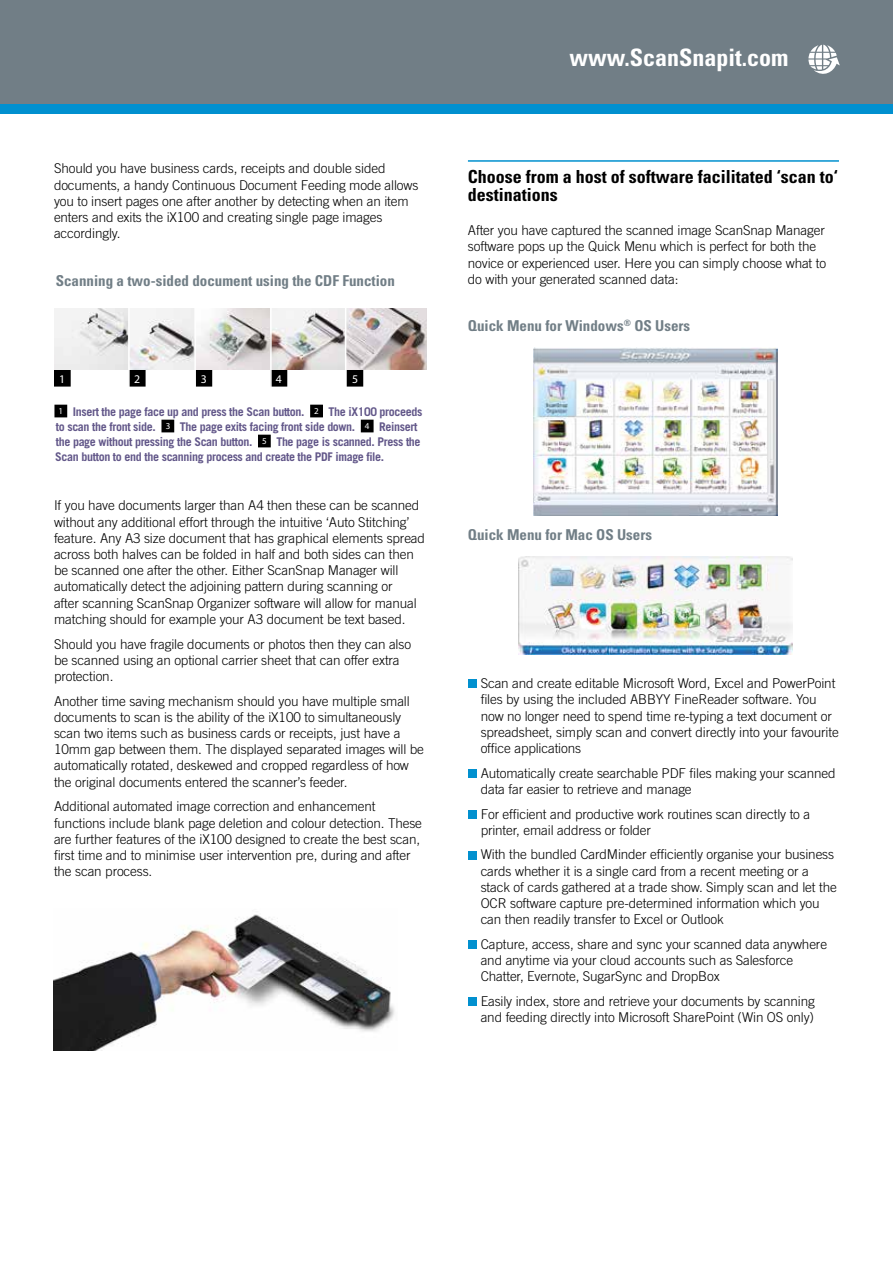
<style>
.page{position:relative;width:893px;height:1263px;background:#fff}
.page>*{position:absolute;margin:0;border:0;box-sizing:border-box;transform-origin:0 0}
.t1{font:700 condensed 24px "Univers";color:#fff}
.t2{font:700 condensed 18px/18px "Univers";color:#000}
.t3{font:700 condensed 15px "Univers";color:#717e86}
.t4{font:300 13.5px/16.2px "Trade Gothic";letter-spacing:-.01em;color:#000}
.t5{font:700 12px/15px "Trade Gothic";letter-spacing:-.03em;color:#625789}
.t6{font:11.85px "Myriad Pro";color:#fff}
.s1{font-family:"Myriad Pro";font-weight:400;font-size:9px;color:#fff}
</style>
<div class="page">
<div style="left:0;top:0;width:893px;height:113px;background:#0190cf"></div>
<div style="left:0;top:0;width:893px;height:104px;background:#717e86"></div>
<svg style="left:808px;top:45px;width:32px;height:29px"></svg>
<hr style="left:468px;top:160px;width:371px;height:2px;background:#0190cf">
<img style="left:518px;top:556px;width:274px;height:99px">
<img style="left:534px;top:347px;width:243px;height:169px">
<div style="left:468px;top:680px;width:8px;height:8px;background:#0190cf"></div>
<div style="left:468px;top:769px;width:8px;height:9px;background:#0190cf"></div>
<div style="left:468px;top:810px;width:8px;height:8px;background:#0190cf"></div>
<div style="left:468px;top:851px;width:8px;height:8px;background:#0190cf"></div>
<div style="left:468px;top:940px;width:8px;height:9px;background:#0190cf"></div>
<div style="left:468px;top:997px;width:8px;height:9px;background:#0190cf"></div>
<img style="left:53px;top:914px;width:342px;height:137px">
<div style="left:55px;top:405px;width:11px;height:12px;background:#000"></div>
<div style="left:54px;top:405px;width:13px;height:12px;border:2px solid #000"></div>
<div style="left:311px;top:405px;width:11px;height:12px;background:#000"></div>
<div style="left:310px;top:405px;width:13px;height:12px;border:2px solid #000"></div>
<div style="left:162px;top:420px;width:11px;height:12px;background:#000"></div>
<div style="left:161px;top:420px;width:13px;height:12px;border:2px solid #000"></div>
<div style="left:362px;top:420px;width:11px;height:12px;background:#000"></div>
<div style="left:361px;top:420px;width:13px;height:12px;border:2px solid #000"></div>
<div style="left:259px;top:435px;width:11px;height:12px;background:#000"></div>
<div style="left:258px;top:435px;width:13px;height:12px;border:2px solid #000"></div>
<div style="left:55px;top:371px;width:15px;height:15px;background:#000"></div>
<div style="left:54px;top:370px;width:17px;height:17px;border:2px solid #000"></div>
<img style="left:54px;top:308px;width:74px;height:62px">
<div style="left:130px;top:371px;width:15px;height:15px;background:#000"></div>
<div style="left:129px;top:370px;width:17px;height:17px;border:2px solid #000"></div>
<img style="left:130px;top:308px;width:64px;height:62px">
<div style="left:196px;top:371px;width:15px;height:15px;background:#000"></div>
<div style="left:196px;top:370px;width:16px;height:17px;border:2px solid #000"></div>
<img style="left:196px;top:308px;width:74px;height:62px">
<div style="left:272px;top:371px;width:14px;height:15px;background:#000"></div>
<div style="left:271px;top:370px;width:16px;height:17px;border:2px solid #000"></div>
<img style="left:272px;top:308px;width:73px;height:62px">
<div style="left:348px;top:371px;width:14px;height:15px;background:#000"></div>
<div style="left:347px;top:370px;width:16px;height:17px;border:2px solid #000"></div>
<img style="left:346px;top:308px;width:81px;height:62px">
<hr style="left:128px;top:302px;width:2px;height:90px;background:#fff">
<hr style="left:270px;top:302px;width:2px;height:90px;background:#fff">
<p class="t4" style="left:54px;top:160px;width:366px">Should you have business cards, receipts and double sided documents, a handy Continuous Document Feeding mode allows you to insert pages one after another by detecting when an item enters and exits the iX100 and creating single page images accordingly.</p>
<p class="t3" style="left:56px;top:271px;width:341px">Scanning a two-sided document using the CDF Function</p>
<p class="t6" style="left:59px;top:371px;width:8px">1</p>
<p class="t6" style="left:134px;top:371px;width:8px">2</p>
<p class="t6" style="left:201px;top:371px;width:8px">3</p>
<p class="t6" style="left:276px;top:371px;width:8px">4</p>
<p class="t6" style="left:352px;top:371px;width:8px">5</p>
<p class="t5" style="left:55px;top:404px;width:369px"><span class="s1">1</span> Insert the page face up and press the Scan button. <span class="s1">2</span> The iX100 proceeds to scan the front side. <span class="s1">3</span> The page exits facing front side down. <span class="s1">4</span> Reinsert the page without pressing the Scan button. <span class="s1">5</span> The page is scanned. Press the Scan button to end the scanning process and create the PDF image file.</p>
<p class="t4" style="left:54px;top:497px;width:373px">If you have documents larger than A4 then these can be scanned without any additional effort through the intuitive ‘Auto Stitching’ feature. Any A3 size document that has graphical elements spread across both halves can be folded in half and both sides can then be scanned one after the other. Either ScanSnap Manager will automatically detect the adjoining pattern during scanning or<br>after scanning ScanSnap Organizer software will allow for manual matching should for example your A3 document be text based.</p>
<p class="t4" style="left:54px;top:635px;width:359px">Should you have fragile documents or photos then they can also be scanned using an optional carrier sheet that can offer extra protection.</p>
<p class="t4" style="left:54px;top:692px;width:371px">Another time saving mechanism should you have multiple small documents to scan is the ability of the iX100 to simultaneously scan two items such as business cards or receipts, just have a 10mm gap between them. The displayed separated images will be automatically rotated, deskewed and cropped regardless of how the original documents entered the scanner’s feeder.</p>
<p class="t4" style="left:54px;top:798px;width:369px">Additional automated image correction and enhancement functions include blank page deletion and colour detection. These are further features of the iX100 designed to create the best scan, first time and to minimise user intervention pre, during and after the scan process.</p>
<h1 class="t1" style="left:569px;top:43px;width:221px">www.ScanSnapit.com</h1>
<h2 class="t2" style="left:468px;top:167px;width:371px">Choose from a host of software facilitated ‘scan to‘ destinations</h2>
<p class="t4" style="left:468px;top:222px;width:360px">After you have captured the scanned image ScanSnap Manager software pops up the Quick Menu which is perfect for both the novice or experienced user. Here you can simply choose what to do with your generated scanned data:</p>
<p class="t3" style="left:468px;top:317px;width:224px">Quick Menu for Windows<sup>®</sup> OS Users</p>
<p class="t3" style="left:468px;top:525px;width:186px">Quick Menu for Mac OS Users</p>
<p class="t4" style="left:481px;top:675px;width:360px">Scan and create editable Microsoft Word, Excel and PowerPoint files by using the included ABBYY FineReader software. You now no longer need to spend time re-typing a text document or spreadsheet, simply scan and convert directly into your favourite office applications</p>
<p class="t4" style="left:481px;top:764px;width:357px">Automatically create searchable PDF files making your scanned data far easier to retrieve and manage</p>
<p class="t4" style="left:481px;top:805px;width:331px">For efficient and productive work routines scan directly to a printer, email address or folder</p>
<p class="t4" style="left:481px;top:846px;width:358px">With the bundled CardMinder efficiently organise your business cards whether it is a single card from a recent meeting or a stack of cards gathered at a trade show. Simply scan and let the OCR software capture pre-determined information which you can then readily transfer to Excel or Outlook</p>
<p class="t4" style="left:481px;top:936px;width:348px">Capture, access, share and sync your scanned data anywhere and anytime via your cloud accounts such as Salesforce<br>Chatter, Evernote, SugarSync and DropBox</p>
<p class="t4" style="left:481px;top:993px;width:336px">Easily index, store and retrieve your documents by scanning and feeding directly into Microsoft SharePoint (Win OS only)</p>
</div>
